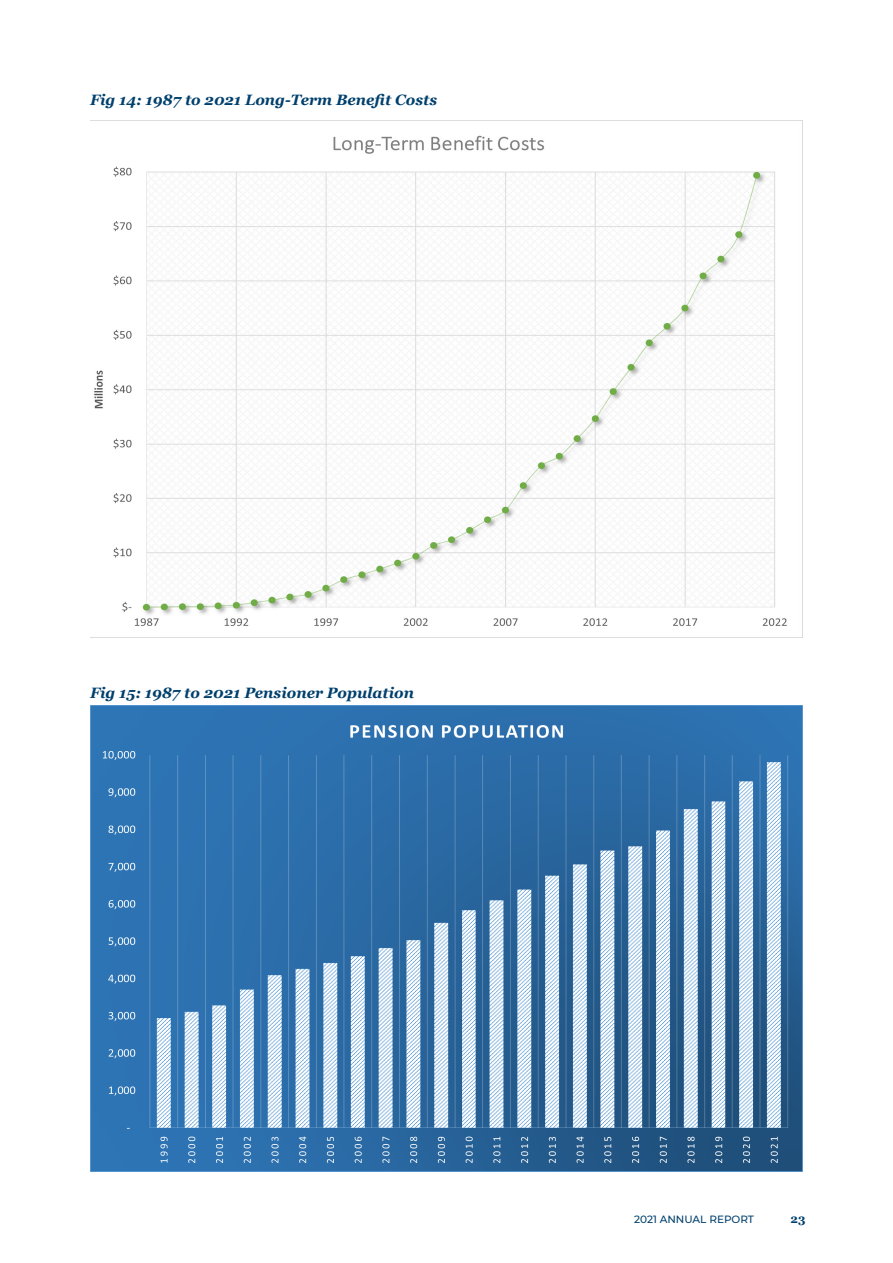
<style>
.page{position:relative;width:893px;height:1263px;background:#fff}
.page>*{position:absolute;margin:0;border:0;box-sizing:border-box;transform-origin:0 0}
.Copy_Text_10_14_Full{font:italic 700 15px "Georgia";color:#00406d}
.t1{font:700 12px "Georgia";color:#00406d}
.t2{font:500 10.5px "Montserrat";color:#00406d}
</style>
<div class="page">
<img style="left:90px;top:120px;width:713px;height:518px">
<img style="left:90px;top:705px;width:713px;height:466px">
<p class="Copy_Text_10_14_Full" style="left:90px;top:90px;width:349px">Fig 14: 1987 to 2021 Long-Term Benefit Costs</p>
<p class="Copy_Text_10_14_Full" style="left:90px;top:683px;width:326px">Fig 15: 1987 to 2021 Pensioner Population</p>
<p class="t2" style="left:634px;top:1211px;width:122px">2021 ANNUAL REPORT</p>
<p class="t1" style="left:791px;top:1211px;width:17px">23</p>
</div>
